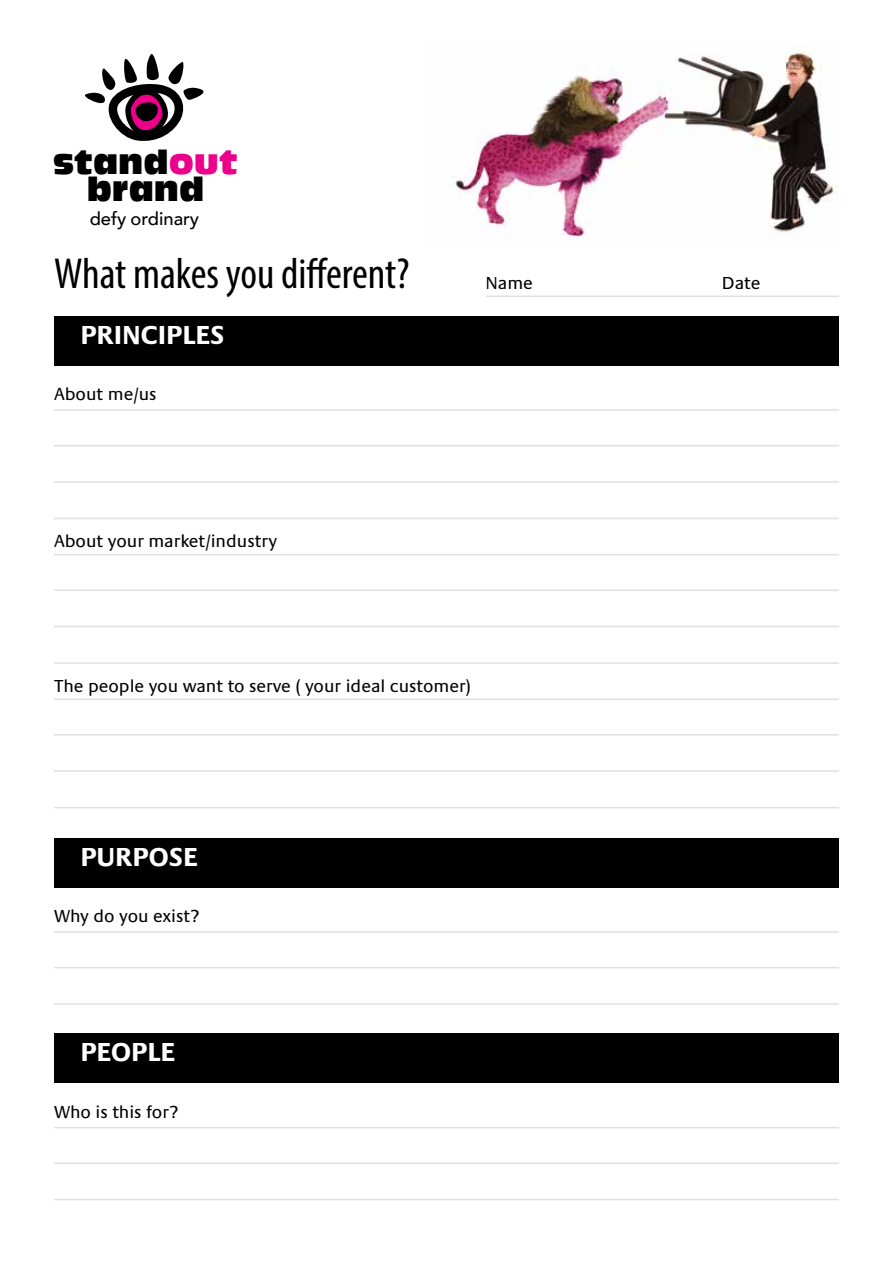
<style>
.page{position:relative;width:893px;height:1263px;background:#fff}
.page>*{position:absolute;margin:0;border:0;box-sizing:border-box;transform-origin:0 0}
.t1{font:condensed 43.5px "Myriad Pro";color:#000}
.t2{font:32.7px/27.6px "Antique Olive Compact";color:#000;text-align:center}
.t3{font:700 27px "Praxis EF";color:#fff}
.t4{font:500 18.3px "Avenir";color:#000}
.t5{font:18px "Praxis EF";color:#000}
.s1{color:#ec008c}
</style>
<div class="page">
<div style="left:54px;top:316px;width:785px;height:50px;background:#000"></div>
<div style="left:54px;top:838px;width:785px;height:50px;background:#000"></div>
<div style="left:54px;top:1033px;width:785px;height:50px;background:#000"></div>
<hr style="left:54px;top:409px;width:785px;height:2px;background:#e0e1e2">
<hr style="left:486px;top:296px;width:353px;height:1px;background:#e0e1e2">
<hr style="left:54px;top:931px;width:785px;height:2px;background:#e0e1e2">
<hr style="left:54px;top:1127px;width:785px;height:1px;background:#e0e1e2">
<hr style="left:54px;top:554px;width:785px;height:1px;background:#e0e1e2">
<hr style="left:54px;top:698px;width:785px;height:2px;background:#e0e1e2">
<hr style="left:54px;top:445px;width:785px;height:1px;background:#e0e1e2">
<hr style="left:54px;top:967px;width:785px;height:1px;background:#e0e1e2">
<hr style="left:54px;top:1162px;width:785px;height:2px;background:#e0e1e2">
<hr style="left:54px;top:589px;width:785px;height:2px;background:#e0e1e2">
<hr style="left:54px;top:734px;width:785px;height:1px;background:#e0e1e2">
<hr style="left:54px;top:481px;width:785px;height:2px;background:#e0e1e2">
<hr style="left:54px;top:1003px;width:785px;height:2px;background:#e0e1e2">
<hr style="left:54px;top:1199px;width:785px;height:1px;background:#e0e1e2">
<hr style="left:54px;top:626px;width:785px;height:1px;background:#e0e1e2">
<hr style="left:54px;top:770px;width:785px;height:2px;background:#e0e1e2">
<hr style="left:54px;top:518px;width:785px;height:1px;background:#e0e1e2">
<hr style="left:54px;top:662px;width:785px;height:2px;background:#e0e1e2">
<hr style="left:54px;top:807px;width:785px;height:1px;background:#e0e1e2">
<img style="left:455px;top:47px;width:382px;height:190px">
<svg style="left:85px;top:54px;width:119px;height:87px"></svg>
<h2 class="t2" style="left:53px;top:146px;width:187px">stand<span class="s1">out </span>brand</h2>
<p class="t4" style="left:90px;top:203px;width:111px">defy ordinary</p>
<h1 class="t1" style="left:54px;top:248px;width:357px">What makes you different?</h1>
<h3 class="t3" style="left:80px;top:320px;width:146px">PRINCIPLES</h3>
<p class="t5" style="left:54px;top:385px;width:104px">About me/us</p>
<p class="t5" style="left:486px;top:273px;width:49px">Name</p>
<p class="t5" style="left:722px;top:273px;width:40px">Date</p>
<p class="t5" style="left:54px;top:531px;width:225px">About your market/industry</p>
<p class="t5" style="left:54px;top:676px;width:418px">The people you want to serve ( your ideal customer)</p>
<h3 class="t3" style="left:80px;top:842px;width:119px">PURPOSE</h3>
<p class="t5" style="left:54px;top:907px;width:147px">Why do you exist?</p>
<h3 class="t3" style="left:80px;top:1038px;width:96px">PEOPLE</h3>
<p class="t5" style="left:54px;top:1102px;width:125px">Who is this for?</p>
</div>
